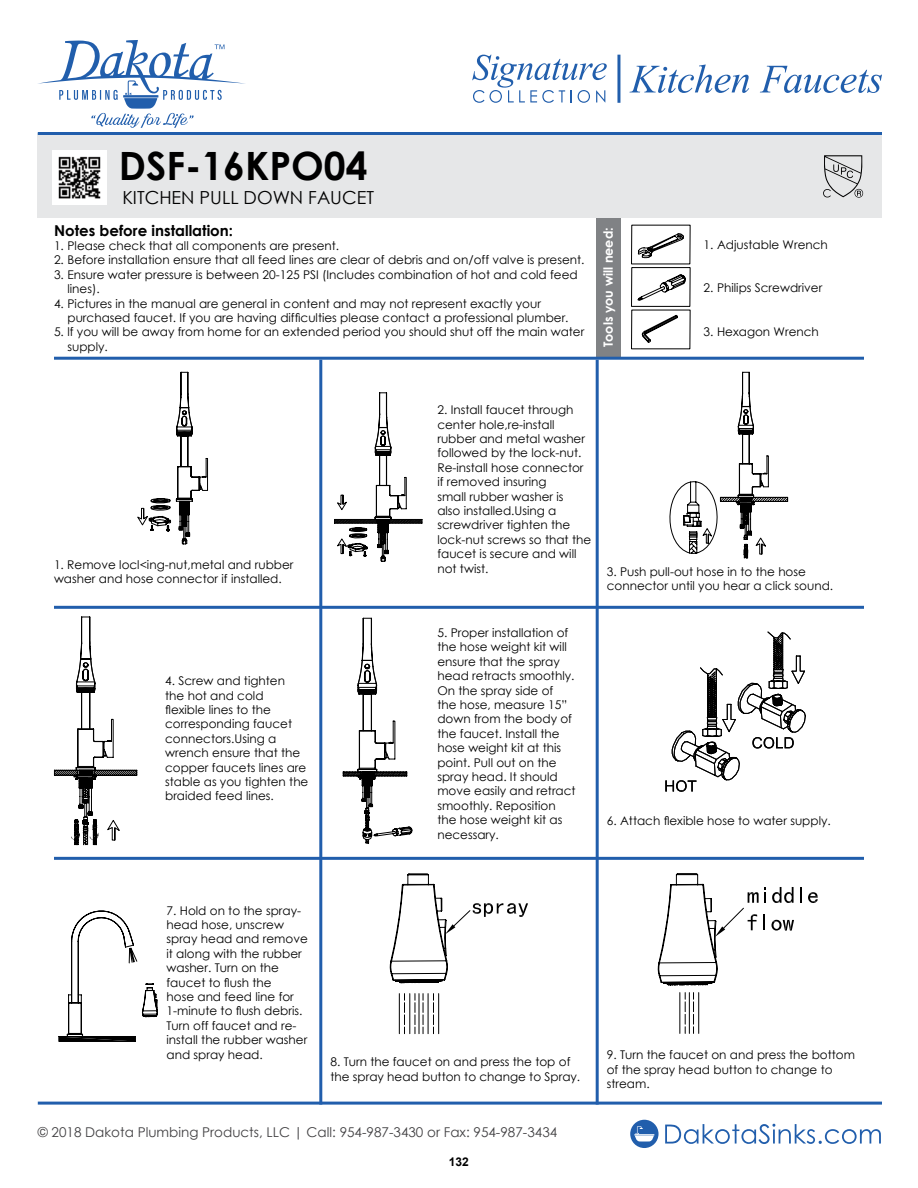
<style>
.page{position:relative;width:918px;height:1188px;background:#fff}
.page>*{position:absolute;margin:0;border:0;box-sizing:border-box;transform-origin:0 0}
.t1{font:700 39px "Century Gothic";color:#000}
.t2{font:18px "Century Gothic";color:#000}
.t3{font:700 15px "Century Gothic";color:#000}
.t4{font:13.5px "Century Gothic";color:#414042}
.t5{font:700 12.75px "Century Gothic";color:#fff}
.t6{font:12px/14.4px "Century Gothic";color:#000}
.t7{font:700 12px "Arial";color:#000}
</style>
<div class="page">
<svg style="left:38px;top:40px;width:207px;height:88px"></svg>
<svg style="left:665px;top:1124px;width:216px;height:20px"></svg>
<svg style="left:630px;top:1120px;width:29px;height:28px"></svg>
<div style="left:596px;top:218px;width:25px;height:139px;background:#808285"></div>
<div style="left:38px;top:134px;width:844px;height:84px;background:#e6e7e8"></div>
<hr style="left:617px;top:55px;width:3px;height:48px;background:#215eac">
<svg style="left:472px;top:55px;width:135px;height:48px"></svg>
<hr style="left:38px;top:132px;width:844px;height:3px;background:#215eac">
<hr style="left:38px;top:1102px;width:844px;height:3px;background:#215eac">
<hr style="left:319px;top:360px;width:3px;height:745px;background:#215eac">
<hr style="left:596px;top:360px;width:3px;height:745px;background:#215eac">
<hr style="left:54px;top:606px;width:810px;height:3px;background:#215eac">
<hr style="left:54px;top:357px;width:810px;height:3px;background:#215eac">
<hr style="left:54px;top:857px;width:810px;height:3px;background:#215eac">
<svg style="left:638px;top:233px;width:46px;height:25px"></svg>
<svg style="left:631px;top:310px;width:60px;height:39px"></svg>
<svg style="left:637px;top:274px;width:49px;height:27px"></svg>
<div style="left:631px;top:267px;width:59px;height:40px;border:1px solid #000"></div>
<svg style="left:334px;top:392px;width:89px;height:170px"></svg>
<svg style="left:137px;top:372px;width:71px;height:173px"></svg>
<svg style="left:669px;top:372px;width:120px;height:187px"></svg>
<svg style="left:53px;top:605px;width:85px;height:241px"></svg>
<svg style="left:342px;top:617px;width:71px;height:227px"></svg>
<svg style="left:665px;top:631px;width:141px;height:161px"></svg>
<svg style="left:58px;top:910px;width:100px;height:132px"></svg>
<svg style="left:389px;top:873px;width:139px;height:161px"></svg>
<svg style="left:800px;top:887px;width:18px;height:16px"></svg>
<svg style="left:657px;top:873px;width:137px;height:161px"></svg>
<img style="left:53px;top:150px;width:54px;height:54px">
<svg style="left:629px;top:64px;width:120px;height:29px"></svg>
<svg style="left:760px;top:66px;width:122px;height:27px"></svg>
<svg style="left:823px;top:155px;width:40px;height:43px"></svg>
<h1 class="t1" style="left:119px;top:136px;width:250px">DSF-16KPO04</h1>
<h2 class="t2" style="left:122px;top:185px;width:253px">KITCHEN PULL DOWN FAUCET</h2>
<p class="t3" style="left:54px;top:219px;width:181px">Notes before installation:</p>
<p class="t6" style="left:54px;top:238px;width:287px">1. Please check that all components are present.</p>
<p class="t6" style="left:54px;top:253px;width:532px">2. Before installation ensure that all feed lines are clear of debris and on/off valve is present.</p>
<p class="t6" style="left:68px;top:267px;width:512px;text-indent:-14px">3. Ensure water pressure is between 20-125 PSI (Includes combination of hot and cold feed lines).</p>
<p class="t6" style="left:68px;top:296px;width:503px;text-indent:-14px">4. Pictures in the manual are general in content and may not represent exactly your purchased faucet. If you are having difficulties please contact a professional plumber.</p>
<p class="t6" style="left:68px;top:325px;width:518px;text-indent:-14px">5. lf you will be away from home for an extended period you should shut off the main water supply.</p>
<p class="t5" style="left:599px;top:347px;width:121px;rotate:-90deg">Tools you will need:</p>
<p class="t6" style="left:704px;top:237px;width:126px">1. Adjustable Wrench</p>
<p class="t6" style="left:704px;top:281px;width:120px">2. Philips Screwdriver</p>
<p class="t6" style="left:704px;top:324px;width:117px">3. Hexagon Wrench</p>
<p class="t6" style="left:54px;top:557px;width:241px">1. Remove locl&lt;ing-nut,metal and rubber washer and hose connector if installed.</p>
<p class="t6" style="left:165px;top:673px;width:145px">4. Screw and tighten<br>the hot and cold<br>flexible lines to the corresponding faucet connectors.Using a wrench ensure that the copper faucets lines are stable as you tighten the braided feed lines.</p>
<p class="t6" style="left:437px;top:402px;width:155px">2. Install faucet through center hole,re-install rubber and metal washer followed by the lock-nut.<br>Re-install hose connector if removed insuring<br>small rubber washer is<br>also installed.Using a screwdriver tighten the lock-nut screws so that the faucet is secure and will not twist.</p>
<p class="t6" style="left:437px;top:625px;width:140px">5. Proper installation of the hose weight kit will ensure that the spray head retracts smoothly.<br>On the spray side of<br>the hose, measure 15” down from the body of the faucet. Install the hose weight kit at this point. Pull out on the spray head. It should move easily and retract smoothly. Reposition the hose weight kit as necessary.</p>
<p class="t6" style="left:607px;top:564px;width:228px">3. Push pull-out hose in to the hose connector until you hear a click sound.</p>
<p class="t6" style="left:607px;top:813px;width:226px">6. Attach flexible hose to water supply.</p>
<p class="t6" style="left:167px;top:903px;width:143px">7. Hold on to the spray&shy;head hose, unscrew spray head and remove it along with the rubber washer. Turn on the faucet to flush the<br>hose and feed line for<br>1-minute to flush debris.<br>Turn off faucet and re&shy;install the rubber washer and spray head.</p>
<p class="t6" style="left:330px;top:1055px;width:251px">8. Turn the faucet on and press the top of the spray head button to change to Spray.</p>
<p class="t4" style="left:38px;top:1122px;width:521px">© 2018 Dakota Plumbing Products, LLC | Call: 954-987-3430 or Fax: 954-987-3434</p>
<p class="t7" style="left:449px;top:1154px;width:22px">132</p>
<p class="t6" style="left:607px;top:1047px;width:250px">9. Turn the faucet on and press the bottom of the spray head button to change to stream.</p>
</div>
